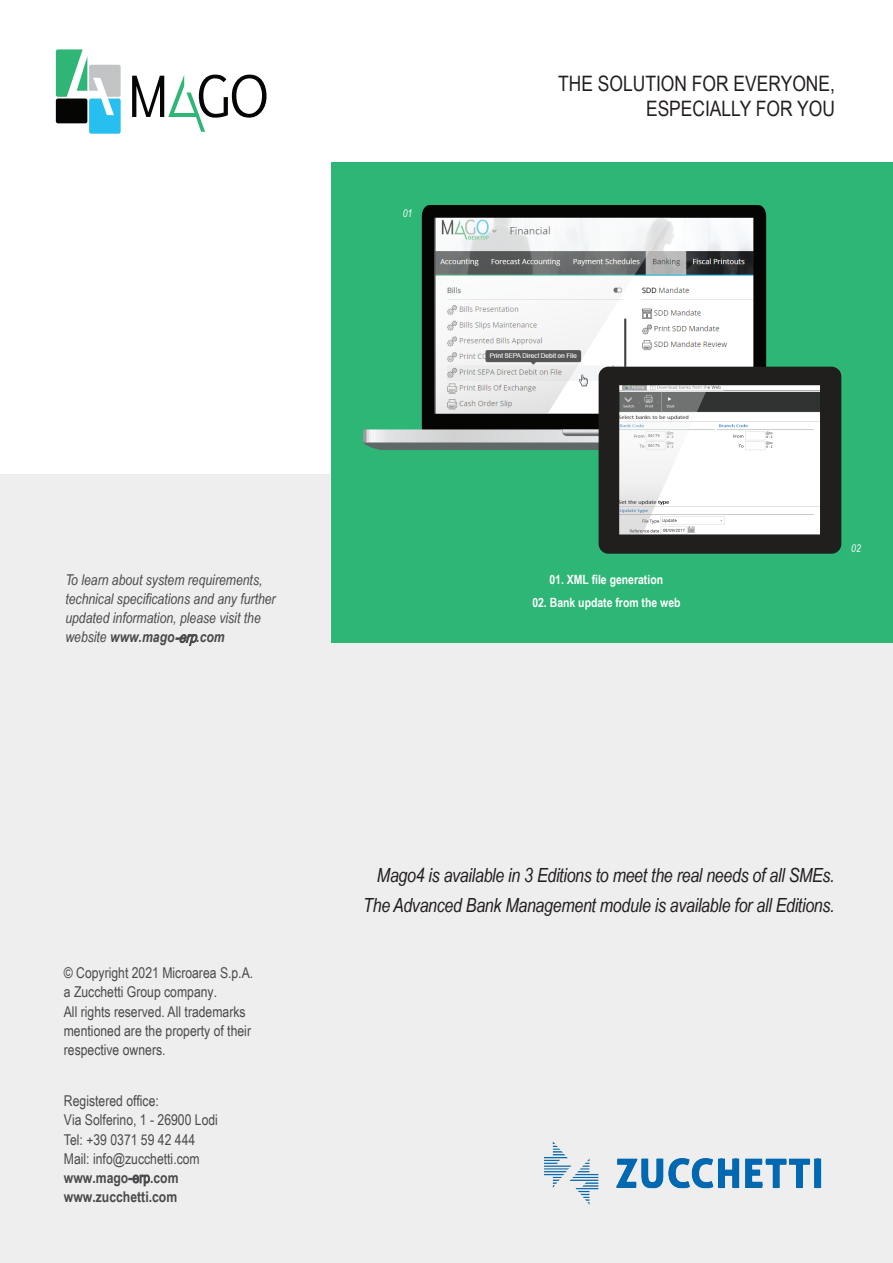
<style>
.page{position:relative;width:893px;height:1263px;background:#fff}
.page>*{position:absolute;margin:0;border:0;box-sizing:border-box;transform-origin:0 0}
.t1{font:21.3px/25.5px "Arial Narrow";color:#231f20;text-align:right}
.t2{font:italic 19.5px/29.7px "Arial Narrow";letter-spacing:-.015em;color:#231f20;text-align:right}
.t3{font:14.85px/19.2px "Arial Narrow";color:#494a4b}
.t4{font:italic 14.85px/19.2px "Arial Narrow";color:#494a4b}
.t5{font:700 12.75px "Arial Narrow";color:#fff}
.t6{font:italic 10.65px "Arial Narrow";color:#fff}
.s1{font-weight:700}
.s2{font-style:inherit}
</style>
<div class="page">
<div style="left:0;top:475px;width:893px;height:788px;background:#eeeeef"></div>
<svg style="left:132px;top:75px;width:134px;height:57px"></svg>
<svg style="left:56px;top:49px;width:65px;height:85px"></svg>
<div style="left:332px;top:162px;width:561px;height:480px;background:#2db676"></div>
<svg style="left:422px;top:205px;width:344px;height:180px;background:#868787"></svg>
<svg style="left:434px;top:218px;width:236px;height:167px;background:#d7d9d9"></svg>
<svg style="left:363px;top:385px;width:236px;height:149px"></svg>
<svg style="left:599px;top:367px;width:242px;height:187px;background:#a4a4a4"></svg>
<img style="left:544px;top:1141px;width:278px;height:64px">
<p class="t6" style="left:403px;top:205px;width:11px">01</p>
<h1 class="t1" style="left:558px;top:70px;width:278px">THE SOLUTION FOR EVERYONE,<br>ESPECIALLY FOR YOU</h1>
<p class="t4" style="left:65px;top:570px;width:212px">To learn about system requirements, technical specifications and any further updated information, please visit the website <span class="s1">www.mago</span><span class="s2">-erp</span><span class="s1">.com</span></p>
<p class="t5" style="left:549px;top:570px;width:115px">01. XML file generation</p>
<p class="t5" style="left:532px;top:592px;width:150px">02. Bank update from the web</p>
<p class="t6" style="left:851px;top:540px;width:11px">02</p>
<p class="t3" style="left:64px;top:963px;width:191px">© Copyright 2021 Microarea S.p.A. a Zucchetti Group company.<br>All rights reserved. All trademarks mentioned are the property of their respective owners.</p>
<p class="t3" style="left:64px;top:1091px;width:155px">Registered office:<br>Via Solferino, 1 - 26900 Lodi<br>Tel: +39 0371 59 42 444<br>Mail: info@zucchetti.com <span class="s1">www.mago</span>-erp<span class="s1">.com www.zucchetti.com</span></p>
<h2 class="t2" style="left:363px;top:860px;width:473px">Mago4 is available in 3 Editions to meet the real needs of all SMEs.<br>The Advanced Bank Management module is available for all Editions.</h2>
</div>
